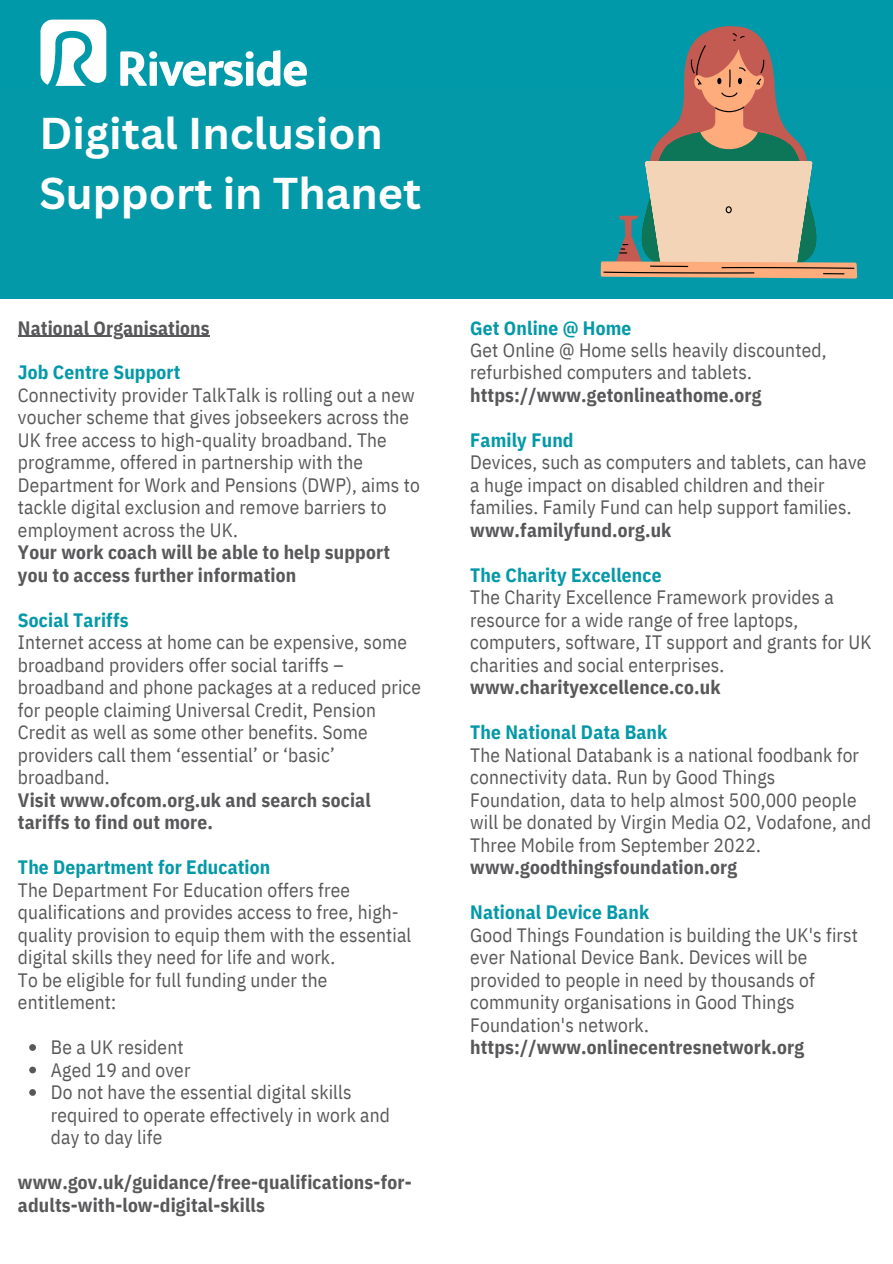
<style>
.page{position:relative;width:893px;height:1264px;background:#fff}
.page>*{position:absolute;margin:0;border:0;box-sizing:border-box;transform-origin:0 0}
.t1{font:700 43.35px/59.6px "Canva Sans";color:#fff}
.t2{font:19.35px/22.5px "IBM Plex Sans Cond";letter-spacing:.01em;color:#58585a}
.t3{font:700 19.35px/22.5px "IBM Plex Sans Cond";letter-spacing:.01em;color:#58585a}
.t4{font:700 19.35px "IBM Plex Sans Cond";letter-spacing:.01em;color:#0499a8}
</style>
<div class="page">
<div style="left:0;top:0;width:892px;height:139px;background:#0099a9"></div>
<svg style="left:120px;top:50px;width:187px;height:36px"></svg>
<svg style="left:40px;top:20px;width:66px;height:66px"></svg>
<div style="left:0;top:88px;width:892px;height:211px;background:#0499a8"></div>
<svg style="left:704px;top:26px;width:52px;height:7px"></svg>
<svg style="left:600px;top:261px;width:257px;height:17px"></svg>
<svg style="left:603px;top:33px;width:251px;height:241px"></svg>
<svg style="left:29px;top:1044px;width:7px;height:6px"></svg>
<svg style="left:29px;top:1066px;width:7px;height:7px"></svg>
<svg style="left:29px;top:1089px;width:7px;height:6px"></svg>
<hr style="left:18px;top:335px;width:192px;height:2px;background:#58585a">
<p class="t1" style="left:39px;top:102px;width:383px">Digital Inclusion<br>Support in Thanet</p>
<p class="t3" style="left:18px;top:316px;width:193px">National Organisations</p>
<p class="t4" style="left:18px;top:359px;width:164px">Job Centre Support</p>
<p class="t2" style="left:18px;top:383px;width:403px">Connectivity provider TalkTalk is rolling out a new voucher scheme that gives jobseekers across the UK free access to high-quality broadband. The programme, offered in partnership with the Department for Work and Pensions (DWP), aims to tackle digital exclusion and remove barriers to employment across the UK.</p>
<p class="t3" style="left:18px;top:541px;width:373px">Your work coach will be able to help support you to access further information</p>
<p class="t4" style="left:18px;top:607px;width:112px">Social Tariffs</p>
<p class="t2" style="left:18px;top:631px;width:404px">Internet access at home can be expensive, some broadband providers offer social tariffs – broadband and phone packages at a reduced price for people claiming Universal Credit, Pension Credit as well as some other benefits. Some providers call them ‘essential’ or ‘basic’ broadband.</p>
<p class="t3" style="left:18px;top:788px;width:354px">Visit www.ofcom.org.uk and search social tariffs to find out more.</p>
<p class="t4" style="left:18px;top:854px;width:254px">The Department for Education</p>
<p class="t2" style="left:18px;top:878px;width:395px">The Department For Education offers free qualifications and provides access to free, high&shy;quality provision to equip them with the essential digital skills they need for life and work.</p>
<p class="t2" style="left:18px;top:968px;width:311px">To be eligible for full funding under the entitlement:</p>
<p class="t2" style="left:51px;top:1035px;width:134px">Be a UK resident</p>
<p class="t2" style="left:51px;top:1058px;width:141px">Aged 19 and over</p>
<p class="t2" style="left:51px;top:1080px;width:340px">Do not have the essential digital skills required to operate effectively in work and day to day life</p>
<p class="t3" style="left:18px;top:1170px;width:395px">www.gov.uk/guidance/free-qualifications-for&shy;adults-with-low-digital-skills</p>
<p class="t4" style="left:470px;top:315px;width:163px">Get Online @ Home</p>
<p class="t2" style="left:470px;top:338px;width:358px">Get Online @ Home sells heavily discounted, refurbished computers and tablets.</p>
<p class="t3" style="left:470px;top:383px;width:292px">https://www.getonlineathome.org</p>
<p class="t4" style="left:470px;top:427px;width:105px">Family Fund</p>
<p class="t2" style="left:470px;top:451px;width:397px">Devices, such as computers and tablets, can have a huge impact on disabled children and their families. Family Fund can help support families.</p>
<p class="t3" style="left:470px;top:518px;width:203px">www.familyfund.org.uk</p>
<p class="t4" style="left:470px;top:562px;width:193px">The Charity Excellence</p>
<p class="t2" style="left:470px;top:586px;width:403px">The Charity Excellence Framework provides a resource for a wide range of free laptops, computers, software, IT support and grants for UK charities and social enterprises.</p>
<p class="t3" style="left:470px;top:676px;width:252px">www.charityexcellence.co.uk</p>
<p class="t4" style="left:470px;top:719px;width:199px">The National Data Bank</p>
<p class="t2" style="left:470px;top:743px;width:402px">The National Databank is a national foodbank for connectivity data. Run by Good Things Foundation, data to help almost 500,000 people will be donated by Virgin Media O2, Vodafone, and Three Mobile from September 2022.</p>
<p class="t3" style="left:470px;top:855px;width:268px">www.goodthingsfoundation.org</p>
<p class="t4" style="left:470px;top:899px;width:180px">National Device Bank</p>
<p class="t2" style="left:470px;top:923px;width:389px">Good Things Foundation is building the UK's first ever National Device Bank. Devices will be provided to people in need by thousands of community organisations in Good Things Foundation's network.</p>
<p class="t3" style="left:470px;top:1035px;width:335px">https://www.onlinecentresnetwork.org</p>
</div>
